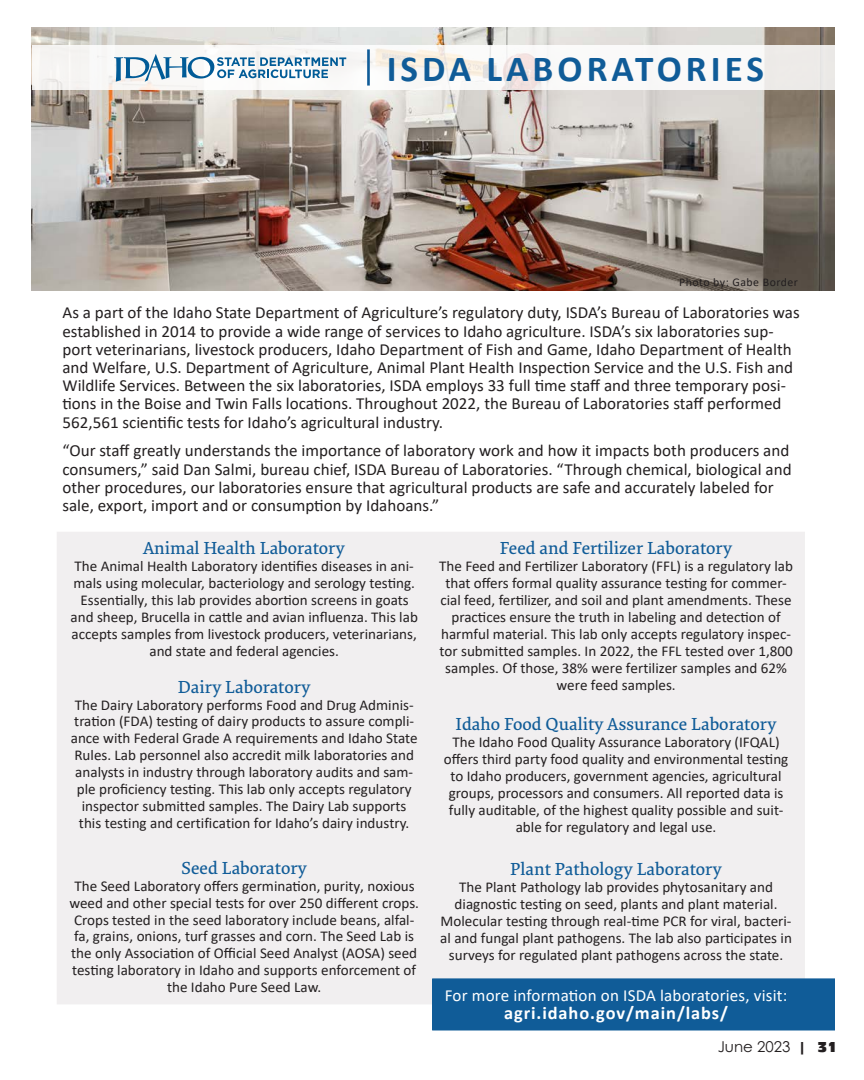
<style>
.page{position:relative;width:864px;height:1080px;background:#fff}
.page>*{position:absolute;margin:0;border:0;box-sizing:border-box;transform-origin:0 0}
.t1{font:700 36.9px "Calibri";letter-spacing:.11em;color:#105c98}
.t2{font:500 18.3px "Elena Basic";color:#105c98}
.t3{font:700 18.3px "Calibri";letter-spacing:.05em;color:#fff}
.t4{font:16.95px/18.3px "Calibri";color:#231f20}
.t5{font:16.95px "Calibri";letter-spacing:.01em;color:#fff}
.t6{font:15px/17px "Calibri";color:#231f20;text-align:center}
.t7{font:15px "Century Gothic Pro";color:#231f20}
.t8{font:11.7px "Calibri";letter-spacing:.04em;color:#231f20}
.s1{font-family:"Antique Oli Com"}
</style>
<div class="page">
<div style="left:57px;top:532px;width:747px;height:472px;background:#f1eff0"></div>
<img style="left:32px;top:27px;width:803px;height:263px">
<div style="left:432px;top:978px;width:403px;height:53px;background:#105c98"></div>
<svg style="left:32px;top:45px;width:803px;height:45px"></svg>
<svg style="left:114px;top:54px;width:232px;height:28px"></svg>
<hr style="left:367px;top:49px;width:3px;height:37px;background:#105c98">
<p class="t1" style="left:387px;top:43px;width:379px">ISDA LABORATORIES</p>
<p class="t8" style="left:679px;top:274px;width:120px">Photo by: Gabe Border</p>
<p class="t4" style="left:62px;top:303px;width:739px">As a part of the Idaho State Department of Agriculture’s regulatory duty, ISDA’s Bureau of Laboratories was established in 2014 to provide a wide range of services to Idaho agriculture. ISDA’s six laboratories sup&shy;port veterinarians, livestock producers, Idaho Department of Fish and Game, Idaho Department of Health and Welfare, U.S. Department of Agriculture, Animal Plant Health Inspection Service and the U.S. Fish and Wildlife Services. Between the six laboratories, ISDA employs 33 full time staff and three temporary posi&shy;tions in the Boise and Twin Falls locations. Throughout 2022, the Bureau of Laboratories staff performed 562,561 scientific tests for Idaho’s agricultural industry.</p>
<p class="t4" style="left:62px;top:441px;width:731px">“Our staff greatly understands the importance of laboratory work and how it impacts both producers and consumers,” said Dan Salmi, bureau chief, ISDA Bureau of Laboratories. “Through chemical, biological and other procedures, our laboratories ensure that agricultural products are safe and accurately labeled for sale, export, import and or consumption by Idahoans.”</p>
<p class="t2" style="left:143px;top:536px;width:203px">Animal Health Laboratory</p>
<p class="t6" style="left:71px;top:558px;width:349px">The Animal Health Laboratory identifies diseases in ani&shy;mals using molecular, bacteriology and serology testing.<br>Essentially, this lab provides abortion screens in goats and sheep, Brucella in cattle and avian influenza. This lab accepts samples from livestock producers, veterinarians, and state and federal agencies.</p>
<p class="t2" style="left:178px;top:674px;width:134px">Dairy Laboratory</p>
<p class="t6" style="left:71px;top:696px;width:348px">The Dairy Laboratory performs Food and Drug Adminis&shy;tration (FDA) testing of dairy products to assure compli&shy;ance with Federal Grade A requirements and Idaho State Rules. Lab personnel also accredit milk laboratories and analysts in industry through laboratory audits and sam&shy;ple proficiency testing. This lab only accepts regulatory inspector submitted samples. The Dairy Lab supports this testing and certification for Idaho’s dairy industry.</p>
<p class="t2" style="left:181px;top:855px;width:127px">Seed Laboratory</p>
<p class="t6" style="left:69px;top:877px;width:351px">The Seed Laboratory offers germination, purity, noxious weed and other special tests for over 250 different crops.<br>Crops tested in the seed laboratory include beans, alfal&shy;fa, grains, onions, turf grasses and corn. The Seed Lab is the only Association of Official Seed Analyst (AOSA) seed testing laboratory in Idaho and supports enforcement of the Idaho Pure Seed Law.</p>
<p class="t2" style="left:500px;top:536px;width:234px">Feed and Fertilizer Laboratory</p>
<p class="t6" style="left:439px;top:558px;width:355px">The Feed and Fertilizer Laboratory (FFL) is a regulatory lab that offers formal quality assurance testing for commer&shy;cial feed, fertilizer, and soil and plant amendments. These practices ensure the truth in labeling and detection of harmful material. This lab only accepts regulatory inspec&shy;tor submitted samples. In 2022, the FFL tested over 1,800 samples. Of those, 38% were fertilizer samples and 62% were feed samples.</p>
<p class="t2" style="left:456px;top:712px;width:322px">Idaho Food Quality Assurance Laboratory</p>
<p class="t6" style="left:444px;top:734px;width:346px">The Idaho Food Quality Assurance Laboratory (IFQAL) offers third party food quality and environmental testing to Idaho producers, government agencies, agricultural groups, processors and consumers. All reported data is fully auditable, of the highest quality possible and suit&shy;able for regulatory and legal use.</p>
<p class="t2" style="left:510px;top:856px;width:213px">Plant Pathology Laboratory</p>
<p class="t6" style="left:440px;top:878px;width:353px">The Plant Pathology lab provides phytosanitary and diagnostic testing on seed, plants and plant material.<br>Molecular testing through real-time PCR for viral, bacteri&shy;al and fungal plant pathogens. The lab also participates in surveys for regulated plant pathogens across the state.</p>
<p class="t5" style="left:445px;top:983px;width:344px">For more information on ISDA laboratories, visit:</p>
<p class="t3" style="left:504px;top:1000px;width:226px">agri.idaho.gov/main/labs/</p>
<p class="t7" style="left:718px;top:1037px;width:121px">June 2023 <span class="s1">| 31</span></p>
</div>
